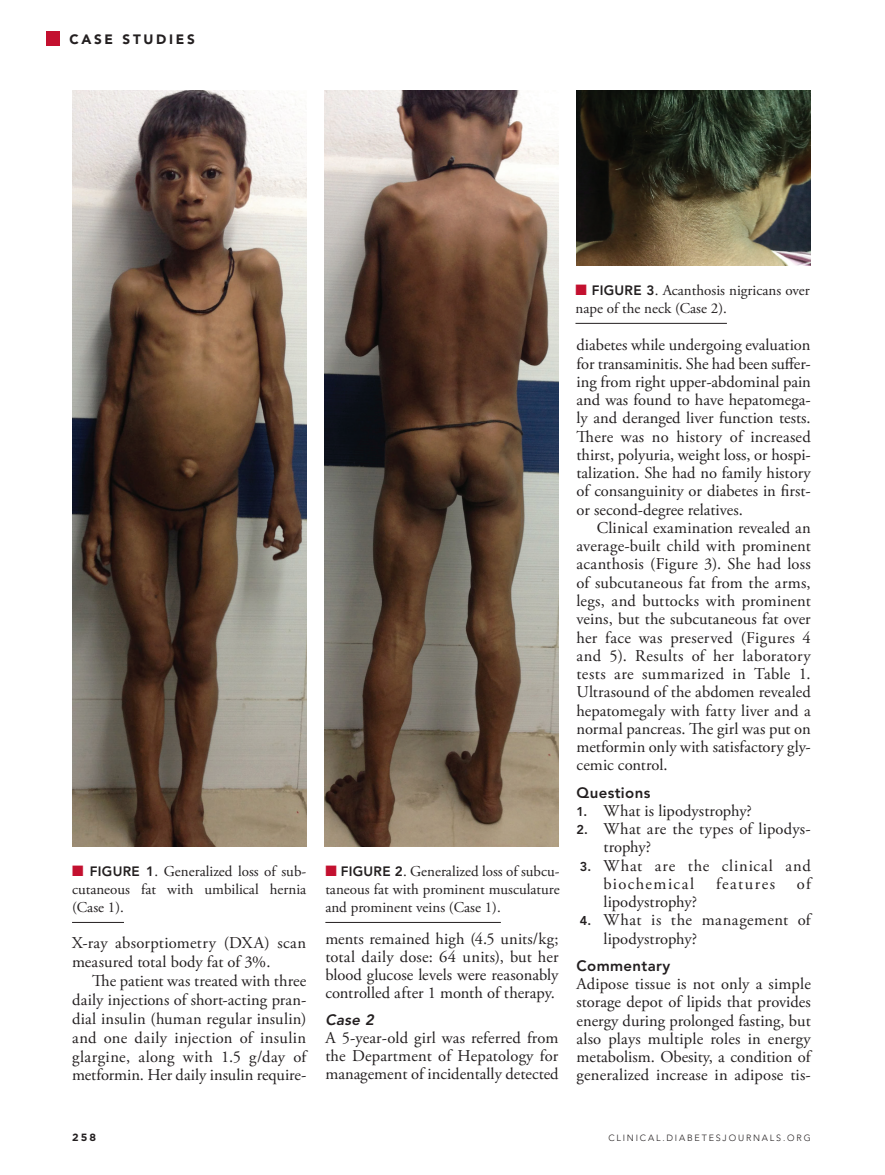
<style>
.page{position:relative;width:885px;height:1175px;background:#fff}
.page>*{position:absolute;margin:0;border:0;box-sizing:border-box;transform-origin:0 0}
.BODY_-_2nd_PARA{font:16.5px/18.3px "Adobe Garamond Pro";letter-spacing:.005em;color:#231f20}
.BODY_-_1st_PARA{font:16.5px/18.3px "Adobe Garamond Pro";color:#231f20;text-align:justify}
.BODY_-_2nd_PARA-2{font:16.5px/18.3px "Adobe Garamond Pro";letter-spacing:.065em;color:#231f20}
.BODY_-_2nd_PARA-3{font:16.5px "Adobe Garamond Pro";letter-spacing:.095em;color:#231f20}
.t1{font:15px/18px "Adobe Garamond Pro";color:#231f20;text-align:justify}
.H1_-_BOLD{font:800 15px "Avenir LT Std";letter-spacing:.025em;color:#231f20}
.H2_-_BOLD_ITALIC{font:italic 800 15px "Avenir LT Std";color:#231f20}
.HEADER_-_LEFT_PG{font:900 13.5px "Avenir LT Std";letter-spacing:.2em;color:#231f20}
.FOOTER-LEFT_PG{font:700 10.5px "Gotham";color:#231f20}
.FOOTER-LEFT_PG-2{font:300 9px "Avenir LT Std";letter-spacing:.2em;color:#231f20}
.s1{color:#c3102f}
.s2{font-family:"Avenir LT Std";font-weight:800;font-size:13.5px}
.s3{font-family:"Avenir LT Std";font-weight:800;font-size:12.75px}
</style>
<div class="page">
<div style="left:47px;top:31px;width:13px;height:14px;background:#c3102f"></div>
<img style="left:324px;top:90px;width:234px;height:756px">
<hr style="left:325px;top:922px;width:175px;height:1px;background:#231f20">
<img style="left:72px;top:90px;width:234px;height:756px">
<hr style="left:72px;top:922px;width:52px;height:1px;background:#231f20">
<img style="left:576px;top:90px;width:234px;height:176px">
<hr style="left:575px;top:323px;width:151px;height:1px;background:#231f20">
<p class="HEADER_-_LEFT_PG" style="left:69px;top:31px;width:127px">CASE STUDIES</p>
<p class="t1" style="left:72px;top:862px;width:236px"><span class="s1">■</span> <span class="s2">FIGURE 1</span>. Generalized loss of sub&shy;cutaneous fat with umbilical hernia (Case 1).</p>
<p class="BODY_-_2nd_PARA" style="left:72px;top:934px;width:236px;line-height:18.9px">X-ray absorptiometry (DXA) scan measured total body fat of 3%.</p>
<p class="BODY_-_2nd_PARA" style="left:72px;top:972px;width:236px;line-height:18.9px;text-align:justify;text-indent:20px">The patient was treated with three daily injections of short-acting pran&shy;dial insulin (human regular insulin) and one daily injection of insulin glargine, along with 1.5 g/day of metformin. Her daily insulin require-</p>
<p class="t1" style="left:325px;top:862px;width:236px"><span class="s1">■</span> <span class="s2">FIGURE 2</span>. Generalized loss of subcu&shy;taneous fat with prominent musculature and prominent veins (Case 1).</p>
<p class="BODY_-_2nd_PARA" style="left:325px;top:930px;width:234px;text-align:justify">ments remained high (4.5 units/kg; total daily dose: 64 units), but her blood glucose levels were reasonably controlled after 1 month of therapy.</p>
<p class="H2_-_BOLD_ITALIC" style="left:325px;top:1011px;width:50px">Case 2</p>
<p class="BODY_-_1st_PARA" style="left:325px;top:1029px;width:235px">A 5-year-old girl was referred from the Department of Hepatology for management of incidentally detected</p>
<p class="t1" style="left:575px;top:281px;width:236px"><span class="s1">■</span> <span class="s2">FIGURE 3</span>. Acanthosis nigricans over nape of the neck (Case 2).</p>
<p class="BODY_-_1st_PARA" style="left:576px;top:336px;width:236px">diabetes while undergoing evaluation for transaminitis. She had been suffer&shy;ing from right upper-abdominal pain and was found to have hepatomega&shy;ly and deranged liver function tests.<br>There was no history of increased thirst, polyuria, weight loss, or hospi&shy;talization. She had no family history of consanguinity or diabetes in first&shy;or second-degree relatives.</p>
<p class="BODY_-_2nd_PARA" style="left:576px;top:519px;width:236px;text-align:justify;text-indent:20px">Clinical examination revealed an average-built child with prominent acanthosis (Figure 3). She had loss of subcutaneous fat from the arms, legs, and buttocks with prominent veins, but the subcutaneous fat over her face was preserved (Figures 4 and 5). Results of her laboratory tests are summarized in Table 1.<br>Ultrasound of the abdomen revealed hepatomegaly with fatty liver and a normal pancreas. The girl was put on metformin only with satisfactory gly&shy;cemic control.</p>
<p class="H1_-_BOLD" style="left:576px;top:783px;width:75px">Questions</p>
<p class="BODY_-_2nd_PARA" style="left:576px;top:802px;width:177px"><span class="s3">1.</span> What is lipodystrophy?</p>
<p class="BODY_-_2nd_PARA" style="left:603px;top:820px;width:209px;text-indent:-27px"><span class="s3">2.</span> What are the types of lipodys&shy;trophy?</p>
<p class="BODY_-_2nd_PARA-2" style="left:603px;top:856px;width:209px;text-indent:-24px"><span class="s3">3.</span> What are the clinical and biochemical</p>
<p class="BODY_-_2nd_PARA-3" style="left:715px;top:873px;width:61px">features</p>
<p class="BODY_-_2nd_PARA" style="left:796px;top:875px;width:15px">of</p>
<p class="BODY_-_2nd_PARA" style="left:603px;top:893px;width:95px">lipodystrophy?</p>
<p class="BODY_-_2nd_PARA" style="left:603px;top:911px;width:209px;text-indent:-24px"><span class="s3">4.</span> What is the management of lipodystrophy?</p>
<p class="H1_-_BOLD" style="left:576px;top:956px;width:95px">Commentary</p>
<p class="BODY_-_1st_PARA" style="left:576px;top:975px;width:236px">Adipose tissue is not only a simple storage depot of lipids that provides energy during prolonged fasting, but also plays multiple roles in energy metabolism. Obesity, a condition of generalized increase in adipose tis-</p>
<p class="FOOTER-LEFT_PG" style="left:72px;top:1130px;width:25px">258</p>
<p class="FOOTER-LEFT_PG-2" style="left:608px;top:1132px;width:204px">CLINICAL.DIABETESJOURNALS.ORG</p>
</div>
